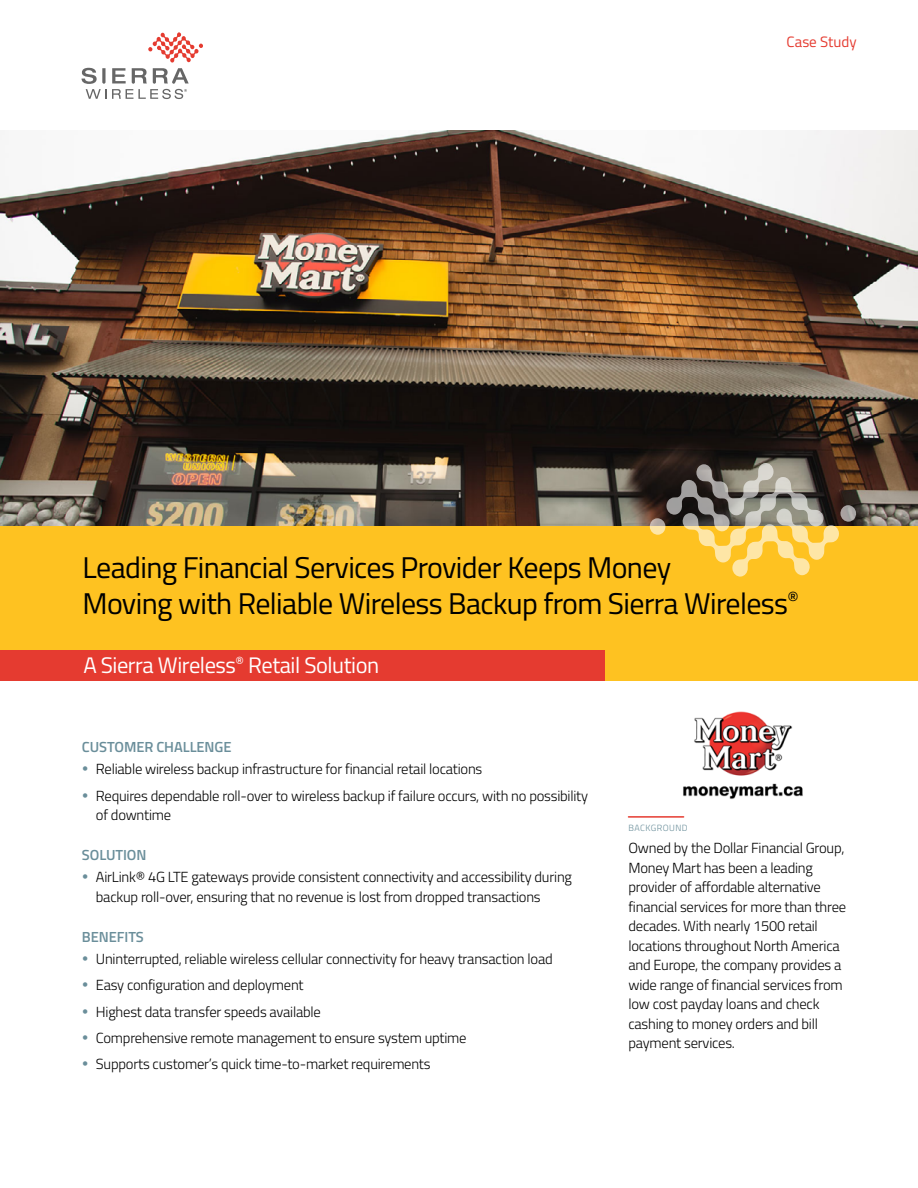
<style>
.page{position:relative;width:918px;height:1188px;background:#fff}
.page>*{position:absolute;margin:0;border:0;box-sizing:border-box;transform-origin:0 0}
.t1{font:30px/36px "Titillium Web";letter-spacing:-.02em;color:#000}
.t2{font:22.5px "Titillium Web";letter-spacing:-.02em;color:#fff}
.t3{font:15px "Titillium Web";color:#e53b30}
.t4{font:300 14.7px/19.5px "Titillium Web";letter-spacing:-.015em;color:#000}
.t5{font:600 14.7px "Titillium Web";letter-spacing:-.005em;color:#6a8e9a}
.t6{font:300 9px "Titillium Web";letter-spacing:.05em;color:#6a8e9a}
.s1{color:#6a8e9a}
</style>
<div class="page">
<img style="left:0;top:131px;width:918px;height:396px">
<div style="left:0;top:527px;width:918px;height:154px;background:#fec221"></div>
<div style="left:0;top:651px;width:605px;height:30px;background:#e53b30"></div>
<hr style="left:628px;top:816px;width:56px;height:2px;background:#e53b30">
<img style="left:683px;top:711px;width:120px;height:88px">
<svg style="left:649px;top:463px;width:207px;height:114px"></svg>
<svg style="left:82px;top:68px;width:24px;height:31px"></svg>
<svg style="left:112px;top:32px;width:91px;height:67px"></svg>
<p class="t3" style="left:787px;top:31px;width:71px">Case Study</p>
<h1 class="t1" style="left:83px;top:548px;width:718px">Leading Financial Services Provider Keeps Money<br>Moving with Reliable Wireless Backup from Sierra Wireless<sup>®</sup></h1>
<h2 class="t2" style="left:83px;top:649px;width:297px">A Sierra Wireless<sup>®</sup> Retail Solution</h2>
<p class="t5" style="left:82px;top:736px;width:151px">CUSTOMER CHALLENGE</p>
<p class="t4" style="left:82px;top:759px;width:402px"><span class="s1">•</span> Reliable wireless backup infrastructure for financial retail locations</p>
<p class="t4" style="left:96px;top:785px;width:494px;text-indent:-14px"><span class="s1">•</span> Requires dependable roll-over to wireless backup if failure occurs, with no possibility of downtime</p>
<p class="t5" style="left:82px;top:844px;width:66px">SOLUTION</p>
<p class="t4" style="left:96px;top:867px;width:478px;text-indent:-14px"><span class="s1">•</span> AirLink® 4G LTE gateways provide consistent connectivity and accessibility during backup roll-over, ensuring that no revenue is lost from dropped transactions</p>
<p class="t5" style="left:82px;top:925px;width:63px">BENEFITS</p>
<p class="t4" style="left:82px;top:948px;width:472px"><span class="s1">•</span> Uninterrupted, reliable wireless cellular connectivity for heavy transaction load</p>
<p class="t4" style="left:82px;top:975px;width:223px"><span class="s1">•</span> Easy configuration and deployment</p>
<p class="t4" style="left:82px;top:1001px;width:241px"><span class="s1">•</span> Highest data transfer speeds available</p>
<p class="t4" style="left:82px;top:1027px;width:386px"><span class="s1">•</span> Comprehensive remote management to ensure system uptime</p>
<p class="t4" style="left:82px;top:1053px;width:350px"><span class="s1">•</span> Supports customer’s quick time-to-market requirements</p>
<p class="t6" style="left:629px;top:821px;width:61px">BACKGROUND</p>
<p class="t4" style="left:628px;top:838px;width:219px">Owned by the Dollar Financial Group, Money Mart has been a leading provider of affordable alternative financial services for more than three decades. With nearly 1500 retail locations throughout North America and Europe, the company provides a wide range of financial services from low cost payday loans and check cashing to money orders and bill payment services.</p>
</div>
